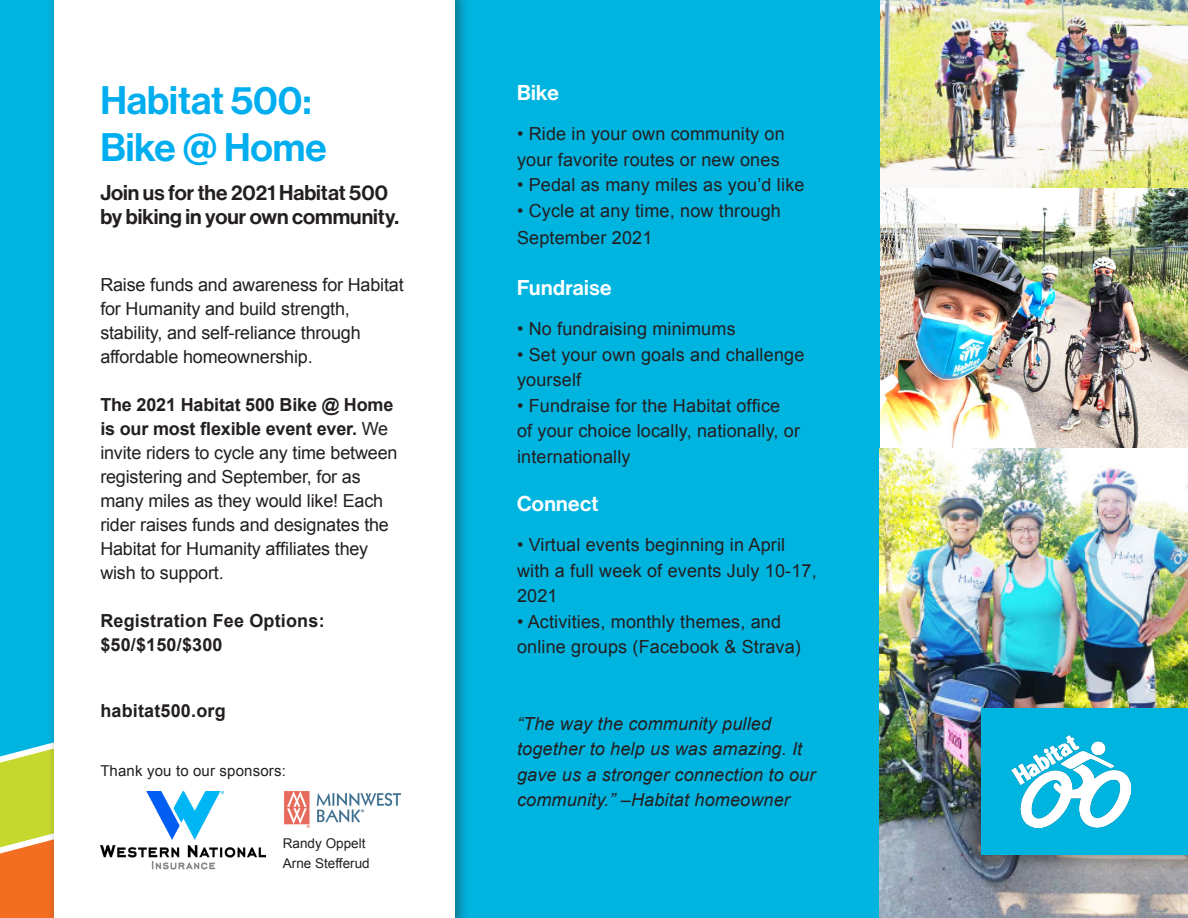
<style>
.page{position:relative;width:1188px;height:918px;background:#00b4e0}
.page>*{position:absolute;margin:0;border:0;box-sizing:border-box;transform-origin:0 0}
.t1{font:39px "N Haas Grotesk DS Pro 65 Md";color:#00aeef}
.t2{font:21px/24px "N Haas Grotesk DS Pro 65 Md";color:#231f20}
.t3{font:21px "N Haas Grotesk DS Pro 65 Md";letter-spacing:.02em;color:#fff}
.t4{font:18px/25.5px "Arial";letter-spacing:.01em;color:#231f20}
.t5{font:18px/24px "Arial";letter-spacing:-.01em;color:#231f20}
.t6{font:italic 18px/25.5px "Arial";letter-spacing:.01em;color:#231f20}
.t7{font:700 18px/24px "Arial";letter-spacing:.01em;color:#231f20}
.t8{font:15px "Arial";letter-spacing:.01em;color:#231f20}
.t9{font:13.5px "Arial";color:#231f20}
.s1{font-weight:700}
</style>
<div class="page">
<svg style="left:0;top:744px;width:46px;height:174px;background:#d3ae3d"></svg>
<div style="left:46px;top:0;width:424px;height:918px;background:#231f20;opacity:.47"></div>
<div style="left:54px;top:0;width:400px;height:918px;background:#fff"></div>
<img style="left:879px;top:0;width:309px;height:918px">
<div style="left:965px;top:703px;width:223px;height:170px;background:#231f20;opacity:.47"></div>
<div style="left:981px;top:709px;width:207px;height:146px;background:#00b4e0"></div>
<img style="left:1012px;top:736px;width:119px;height:91px">
<img style="left:100px;top:791px;width:165px;height:79px">
<img style="left:285px;top:791px;width:116px;height:37px">
<p class="t1" style="left:100px;top:77px;width:213px">Habitat 500:</p>
<p class="t1" style="left:100px;top:124px;width:228px">Bike @ Home</p>
<p class="t2" style="left:100px;top:181px;width:300px">Join us for the 2021 Habitat 500 by biking in your own community.</p>
<p class="t5" style="left:100px;top:273px;width:305px">Raise funds and awareness for Habitat for Humanity and build strength, stability, and self-reliance through affordable homeownership.</p>
<p class="t5" style="left:100px;top:393px;width:299px"><span class="s1">The 2021 Habitat 500 Bike @ Home is our most flexible event ever.</span> We invite riders to cycle any time between registering and September, for as many miles as they would like! Each rider raises funds and designates the Habitat for Humanity affiliates they wish to support.</p>
<p class="t7" style="left:100px;top:609px;width:226px">Registration Fee Options: $50/$150/$300</p>
<p class="t7" style="left:100px;top:699px;width:127px">habitat500.org</p>
<p class="t8" style="left:100px;top:761px;width:187px">Thank you to our sponsors:</p>
<p class="t9" style="left:283px;top:835px;width:84px">Randy Oppelt</p>
<p class="t9" style="left:283px;top:854px;width:88px">Arne Stefferud</p>
<p class="t3" style="left:517px;top:80px;width:43px">Bike</p>
<p class="t4" style="left:517px;top:121px;width:269px">• Ride in your own community on your favorite routes or new ones</p>
<p class="t4" style="left:517px;top:172px;width:289px">• Pedal as many miles as you’d like</p>
<p class="t4" style="left:517px;top:197px;width:265px;line-height:27px">• Cycle at any time, now through<br>September 2021</p>
<p class="t3" style="left:517px;top:275px;width:96px">Fundraise</p>
<p class="t4" style="left:517px;top:316px;width:220px">• No fundraising minimums</p>
<p class="t4" style="left:517px;top:342px;width:289px">• Set your own goals and challenge yourself</p>
<p class="t4" style="left:517px;top:393px;width:285px">• Fundraise for the Habitat office<br>of your choice locally, nationally, or internationally</p>
<p class="t3" style="left:517px;top:491px;width:83px">Connect</p>
<p class="t4" style="left:517px;top:532px;width:301px">• Virtual events beginning in April with a full week of events July 10-17,<br>2021</p>
<p class="t4" style="left:517px;top:609px;width:285px">• Activities, monthly themes, and online groups (Facebook &amp; Strava)</p>
<p class="t6" style="left:517px;top:711px;width:300px">“The way the community pulled together to help us was amazing. It gave us a stronger connection to our community.” –Habitat homeowner</p>
</div>
